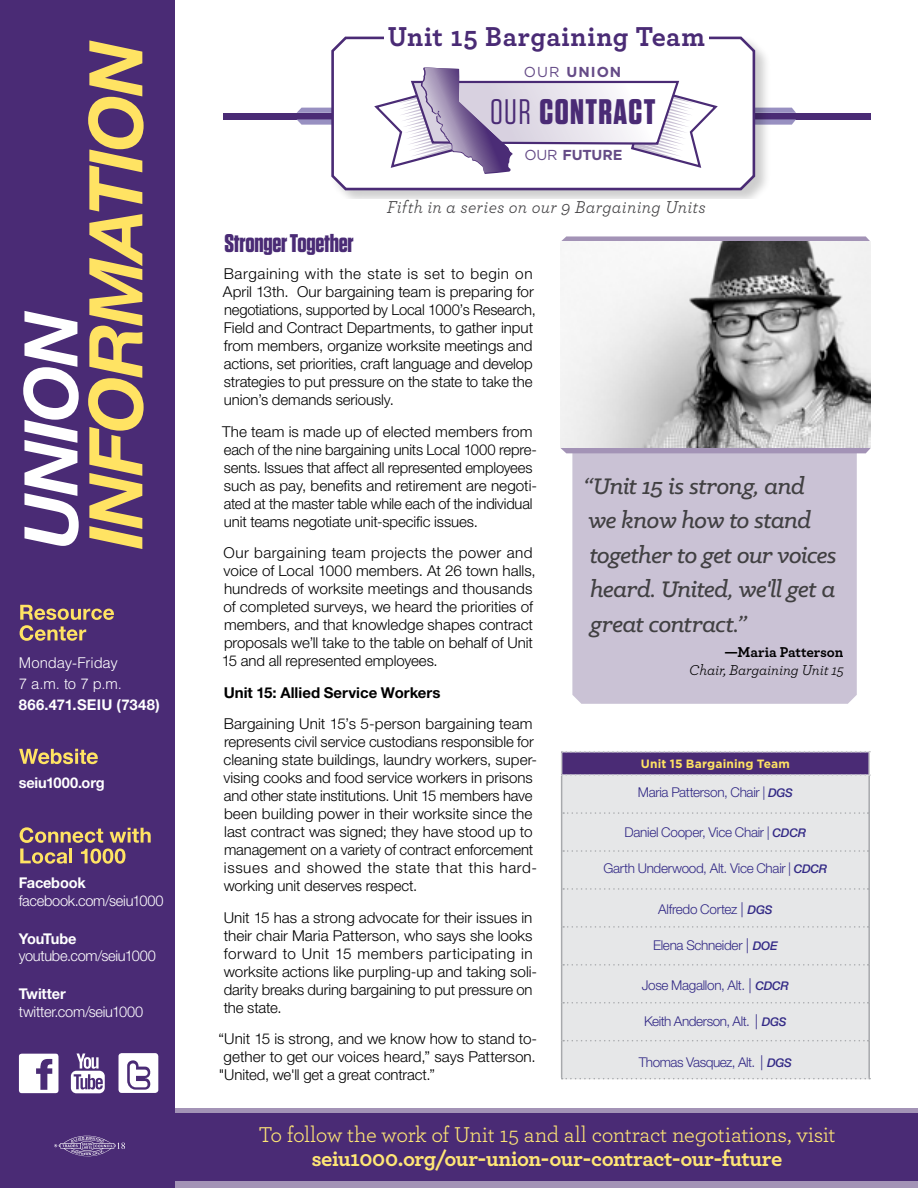
<style>
.page{position:relative;width:918px;height:1188px;background:#fff}
.page>*{position:absolute;margin:0;border:0;box-sizing:border-box;transform-origin:0 0}
.t1{font:700 35.4px "Tungsten";letter-spacing:.04em;color:#4a2b75}
.t2{font:700 28.65px "Archer";letter-spacing:.02em;color:#4a2b75}
.t3{font:italic 500 25.5px/34.5px "Klinic Slab";letter-spacing:-.02em;color:#414042}
.t4{font:700 25.5px "Tungsten";letter-spacing:-.015em;color:#4a2b75}
.t5{font:22.5px "Archer";letter-spacing:-.02em;color:#ffe675}
.t6{font:700 22.5px "Archer";letter-spacing:-.025em;color:#ffe675}
.t7{font:italic 18px "Archer";letter-spacing:.015em;color:#414042}
.t8{font:300 15px/18px "Helvetica Neue LT Std";letter-spacing:-.005em;color:#000}
.t9{font:700 15px "Helvetica Neue LT Std";color:#000}
.t10{font:italic 15px "Archer";letter-spacing:-.01em;color:#000}
.t11{font:700 15px "Archer";letter-spacing:-.01em;color:#000}
.t12{font:300 14.85px "Helvetica Neue LT Std";letter-spacing:-.02em;color:#fff}
.t13{font:700 14.85px "Helvetica Neue LT Std";letter-spacing:-.01em;color:#fff}
.t14{font:300 14.85px/20.9px "Helvetica";letter-spacing:-.01em;color:#fff}
.t15{font:700 14.85px "Helvetica Neue LT Std";letter-spacing:.015em;color:#fff}
.t16{font:700 14.85px "Helvetica Neue LT Std";letter-spacing:-.05em;color:#fff}
.t17{font:700 14.4px "Gotham";letter-spacing:-.01em;color:#654b87}
.t18{font:300 13.5px "Helvetica Neue LT Std";letter-spacing:-.02em;color:#332a86}
.t19{font:700 12px "Gotham";letter-spacing:.01em;color:#ffe363}
.s1{font-weight:400}
.s2{font-weight:500;font-style:italic;font-size:12px}
.s3{font-size:15px}
</style>
<div class="page">
<div style="left:572px;top:447px;width:285px;height:257px;background:#cac2d5"></div>
<div style="left:223px;top:113px;width:648px;height:6px;background:#4a2b75"></div>
<svg style="left:561px;top:236px;width:310px;height:6px"></svg>
<div style="left:560px;top:448px;width:311px;height:5px;background:#a393b6"></div>
<div style="left:175px;top:1113px;width:743px;height:75px;background:#4a2b75"></div>
<hr style="left:175px;top:1109px;width:743px;height:4px;background:#a393b6">
<div style="left:175px;top:1181px;width:743px;height:7px;background:#a393b6"></div>
<img style="left:560px;top:242px;width:311px;height:205px">
<div style="left:330px;top:36px;width:441px;height:169px;background:#000;opacity:.2"></div>
<svg style="left:330px;top:36px;width:426px;height:156px"></svg>
<div style="left:384px;top:19px;width:324px;height:32px;background:#fff"></div>
<div style="left:223px;top:199px;width:646px;height:14px;background:#fff"></div>
<svg style="left:297px;top:67px;width:499px;height:107px"></svg>
<div style="left:0;top:0;width:175px;height:1188px;background:#4a2b75"></div>
<svg style="left:88px;top:40px;width:56px;height:509px"></svg>
<svg style="left:23px;top:311px;width:56px;height:235px"></svg>
<svg style="left:20px;top:605px;width:94px;height:36px"></svg>
<svg style="left:19px;top:749px;width:79px;height:15px"></svg>
<svg style="left:20px;top:827px;width:83px;height:16px"></svg>
<svg style="left:110px;top:828px;width:41px;height:15px"></svg>
<svg style="left:20px;top:849px;width:47px;height:15px"></svg>
<hr style="left:69px;top:849px;width:3px;height:14px;background:#ffe363">
<svg style="left:81px;top:849px;width:44px;height:15px"></svg>
<svg style="left:119px;top:1053px;width:39px;height:40px"></svg>
<svg style="left:71px;top:1054px;width:34px;height:39px"></svg>
<svg style="left:19px;top:1054px;width:40px;height:39px"></svg>
<svg style="left:54px;top:1135px;width:71px;height:22px"></svg>
<div style="left:562px;top:776px;width:306px;height:302px;background:#e6e7e8"></div>
<svg style="left:561px;top:751px;width:309px;height:25px"></svg>
<hr style="left:561px;top:776px;width:1px;height:37px;background:#a7a9ac">
<hr style="left:868px;top:776px;width:2px;height:37px;background:#a7a9ac">
<hr style="left:561px;top:813px;width:1px;height:38px;background:#a7a9ac">
<hr style="left:868px;top:813px;width:2px;height:38px;background:#a7a9ac">
<hr style="left:561px;top:851px;width:1px;height:38px;background:#a7a9ac">
<hr style="left:868px;top:851px;width:2px;height:38px;background:#a7a9ac">
<hr style="left:561px;top:889px;width:1px;height:38px;background:#a7a9ac">
<hr style="left:868px;top:889px;width:2px;height:38px;background:#a7a9ac">
<hr style="left:561px;top:927px;width:1px;height:38px;background:#a7a9ac">
<hr style="left:868px;top:927px;width:2px;height:38px;background:#a7a9ac">
<hr style="left:561px;top:965px;width:1px;height:38px;background:#a7a9ac">
<hr style="left:868px;top:965px;width:2px;height:38px;background:#a7a9ac">
<hr style="left:561px;top:1003px;width:1px;height:38px;background:#a7a9ac">
<hr style="left:868px;top:1003px;width:2px;height:38px;background:#a7a9ac">
<hr style="left:561px;top:1041px;width:1px;height:37px;background:#a7a9ac">
<hr style="left:868px;top:1041px;width:2px;height:37px;background:#a7a9ac">
<svg style="left:563px;top:812px;width:305px;height:2px"></svg>
<svg style="left:563px;top:850px;width:305px;height:2px"></svg>
<svg style="left:563px;top:888px;width:305px;height:2px"></svg>
<svg style="left:563px;top:926px;width:305px;height:2px"></svg>
<svg style="left:563px;top:964px;width:306px;height:2px"></svg>
<svg style="left:563px;top:1002px;width:306px;height:2px"></svg>
<svg style="left:563px;top:1040px;width:305px;height:1px"></svg>
<svg style="left:562px;top:1078px;width:308px;height:1px"></svg>
<p class="t14" style="left:19px;top:651px;width:105px">Monday-Friday<br>7 a.m. to 7 p.m.</p>
<p class="t15" style="left:19px;top:695px;width:142px">866.471.SEIU (7348)</p>
<p class="t13" style="left:19px;top:774px;width:88px">seiu1000.org</p>
<p class="t13" style="left:19px;top:873px;width:68px">Facebook</p>
<p class="t12" style="left:19px;top:891px;width:146px">facebook.com/seiu1000</p>
<p class="t16" style="left:19px;top:929px;width:59px">YouTube</p>
<p class="t12" style="left:19px;top:947px;width:139px">youtube.com/seiu1000</p>
<p class="t13" style="left:19px;top:985px;width:48px">Twitter</p>
<p class="t12" style="left:19px;top:1003px;width:126px">twitter.com/seiu1000</p>
<h2 class="t2" style="left:388px;top:14px;width:319px">Unit 15 Bargaining Team</h2>
<p class="t17" style="left:524px;top:64px;width:99px"><span class="s1">OUR</span> UNION</p>
<h1 class="t1" style="left:490px;top:93px;width:167px"><span class="s1">OUR</span> CONTRACT</h1>
<p class="t17" style="left:524px;top:146px;width:99px"><span class="s1">OUR</span> FUTURE</p>
<p class="t7" style="left:387px;top:195px;width:321px">Fifth in a series on our 9 Bargaining Units</p>
<h3 class="t4" style="left:224px;top:230px;width:131px">Stronger Together</h3>
<p class="t8" style="left:223px;top:264px;width:314px">Bargaining with the state is set to begin on April 13th. Our bargaining team is preparing for negotiations, supported by Local 1000’s Research, Field and Contract Departments, to gather input from members, organize worksite meetings and actions, set priorities, craft language and develop strategies to put pressure on the state to take the union’s demands seriously.</p>
<p class="t8" style="left:222px;top:422px;width:317px">The team is made up of elected members from each of the nine bargaining units Local 1000 repre&shy;sents. Issues that affect all represented employees such as pay, benefits and retirement are negoti&shy;ated at the master table while each of the individual unit teams negotiate unit-specific issues.</p>
<p class="t8" style="left:222px;top:543px;width:316px">Our bargaining team projects the power and voice of Local 1000 members. At 26 town halls, hundreds of worksite meetings and thousands of completed surveys, we heard the priorities of members, and that knowledge shapes contract proposals we’ll take to the table on behalf of Unit 15 and all represented employees.</p>
<p class="t9" style="left:224px;top:683px;width:218px">Unit 15: Allied Service Workers</p>
<p class="t8" style="left:224px;top:714px;width:315px">Bargaining Unit 15’s 5-person bargaining team represents civil service custodians responsible for cleaning state buildings, laundry workers, super&shy;vising cooks and food service workers in prisons and other state institutions. Unit 15 members have been building power in their worksite since the last contract was signed; they have stood up to management on a variety of contract enforcement issues and showed the state that this hard&shy;working unit deserves respect.</p>
<p class="t8" style="left:224px;top:908px;width:315px">Unit 15 has a strong advocate for their issues in their chair Maria Patterson, who says she looks forward to Unit 15 members participating in worksite actions like purpling-up and taking soli&shy;darity breaks during bargaining to put pressure on the state.</p>
<p class="t8" style="left:219px;top:1029px;width:320px">“Unit 15 is strong, and we know how to stand to-</p>
<p class="t8" style="left:224px;top:1047px;width:314px">gether to get our voices heard,” says Patterson.</p>
<p class="t8" style="left:219px;top:1065px;width:218px">"United, we'll get a great contract.”</p>
<h3 class="t3" style="left:584px;top:468px;width:255px">“Unit 15 is strong, and we know how to stand together to get our voices heard. United, we'll get a great contract.”</h3>
<p class="t11" style="left:725px;top:640px;width:120px">—Maria Patterson</p>
<p class="t10" style="left:689px;top:660px;width:156px">Chair, Bargaining Unit 15</p>
<p class="t19" style="left:641px;top:757px;width:150px">Unit 15 Bargaining Team</p>
<p class="t18" style="left:638px;top:783px;width:157px">Maria Patterson, Chair | <span class="s2">DGS</span></p>
<p class="t18" style="left:625px;top:824px;width:183px">Daniel Cooper, Vice Chair | <span class="s2">CDCR</span></p>
<p class="t18" style="left:603px;top:860px;width:226px">Garth Underwood, Alt. Vice Chair | <span class="s2">CDCR</span></p>
<p class="t18" style="left:658px;top:900px;width:116px">Alfredo Cortez <span class="s3">|</span> <span class="s2">DGS</span></p>
<p class="t18" style="left:653px;top:936px;width:126px">Elena Schneider <span class="s3">|</span> <span class="s2">DOE</span></p>
<p class="t18" style="left:642px;top:977px;width:149px">Jose Magallon, Alt. <span class="s3">|</span> <span class="s2">CDCR</span></p>
<p class="t18" style="left:644px;top:1013px;width:144px">Keith Anderson, Alt. <span class="s3">|</span> <span class="s2">DGS</span></p>
<p class="t18" style="left:639px;top:1053px;width:155px">Thomas Vasquez, Alt. <span class="s3">|</span> <span class="s2">DGS</span></p>
<h3 class="t5" style="left:258px;top:1119px;width:579px">To follow the work of Unit 15 and all contract negotiations, visit</h3>
<h3 class="t6" style="left:311px;top:1141px;width:472px">seiu1000.org/our-union-our-contract-our-future</h3>
</div>
